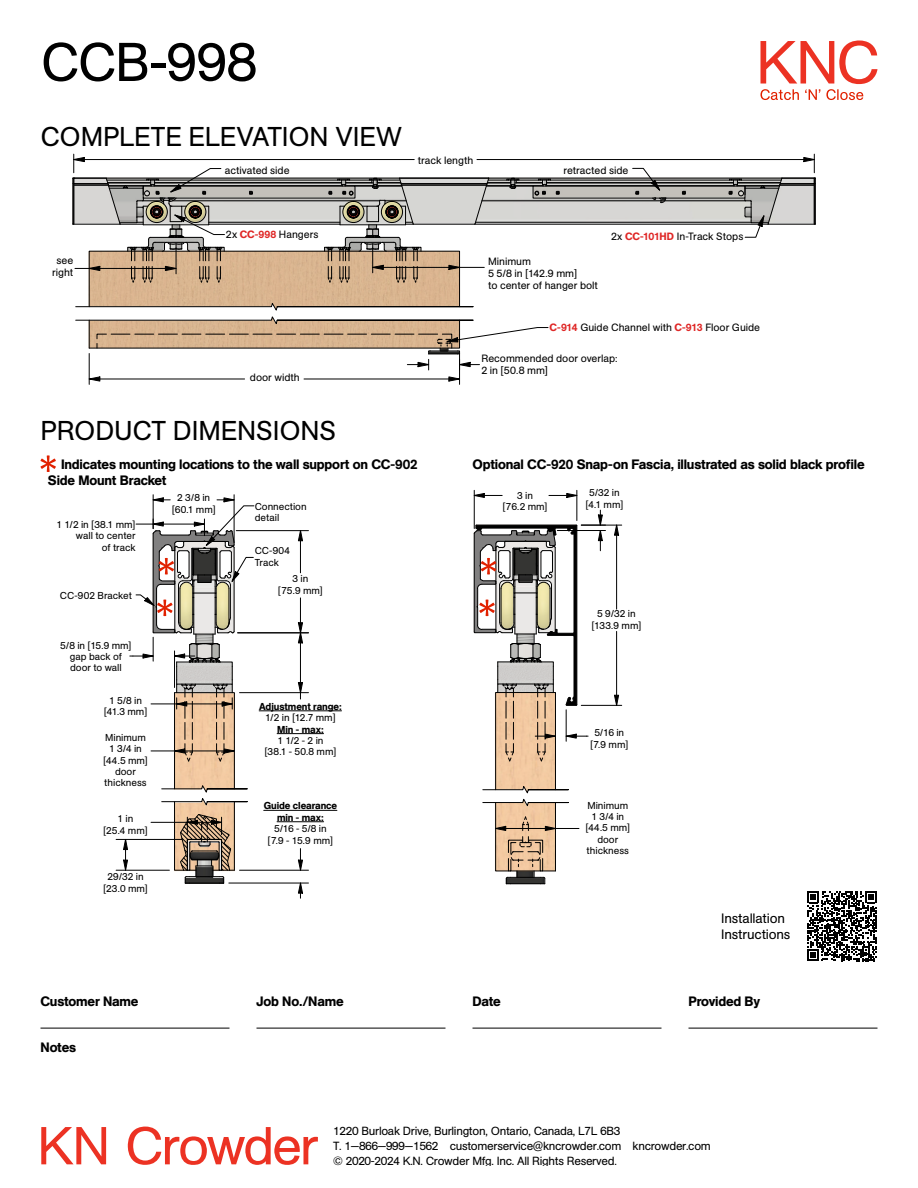
<style>
.page{position:relative;width:918px;height:1188px;background:#fff}
.page>*{position:absolute;margin:0;border:0;box-sizing:border-box;transform-origin:0 0}
.t1{font:54px "AG Book Std";letter-spacing:-.01em;color:#000}
.t2{font:27px "AG Book Std";letter-spacing:-.005em;color:#000}
.t3{font:500 13.5px/16.5px "AG Book Std";letter-spacing:-.015em;color:#000}
.t4{font:13.5px/16.5px "AG Book Std";letter-spacing:-.015em;color:#000}
.t5{font:11.7px/15.1px "AG Book Std";letter-spacing:-.025em;color:#000}
.t6{font:10.5px/12px "AG Book Std";letter-spacing:-.005em;color:#000}
.t7{font:10.05px/11.4px "AG Book Std";letter-spacing:-.005em;color:#000;text-align:center}
.t8{font:500 10.05px/11.4px "AG Book Std";letter-spacing:-.005em;color:#000;text-align:center}
.s1{font-weight:500;color:#df2726}
</style>
<div class="page">
<svg style="left:41px;top:1127px;width:65px;height:37px"></svg>
<svg style="left:128px;top:1127px;width:190px;height:38px"></svg>
<svg style="left:760px;top:41px;width:117px;height:59px"></svg>
<hr style="left:40px;top:1028px;width:190px;height:1px;background:#000">
<hr style="left:256px;top:1028px;width:190px;height:1px;background:#000">
<hr style="left:472px;top:1028px;width:190px;height:1px;background:#000">
<hr style="left:688px;top:1028px;width:190px;height:1px;background:#000">
<img style="left:88px;top:179px;width:641px;height:123px">
<hr style="left:550px;top:180px;width:180px;height:1px;background:#000">
<hr style="left:547px;top:182px;width:187px;height:1px;background:#000">
<hr style="left:401px;top:183px;width:86px;height:1px;background:#000">
<hr style="left:489px;top:178px;width:293px;height:1px;background:#000">
<hr style="left:74px;top:178px;width:415px;height:1px;background:#000">
<hr style="left:546px;top:185px;width:188px;height:1px;background:#000">
<hr style="left:547px;top:183px;width:187px;height:1px;background:#000">
<hr style="left:413px;top:224px;width:62px;height:1px;background:#000">
<hr style="left:402px;top:185px;width:85px;height:1px;background:#000">
<hr style="left:665px;top:201px;width:80px;height:1px;background:#000">
<hr style="left:482px;top:201px;width:179px;height:1px;background:#000">
<hr style="left:475px;top:224px;width:293px;height:1px;background:#000">
<hr style="left:475px;top:222px;width:276px;height:1px;background:#000">
<svg style="left:682px;top:191px;width:4px;height:3px"></svg>
<svg style="left:475px;top:178px;width:84px;height:47px;background:#aaa9a7"></svg>
<svg style="left:632px;top:168px;width:35px;height:35px"></svg>
<hr style="left:477px;top:159px;width:327px;height:1px;background:#000">
<svg style="left:729px;top:154px;width:87px;height:84px"></svg>
<hr style="left:383px;top:267px;width:66px;height:1px;background:#000">
<svg style="left:448px;top:265px;width:36px;height:5px"></svg>
<svg style="left:72px;top:154px;width:349px;height:129px"></svg>
<svg style="left:88px;top:376px;width:12px;height:6px"></svg>
<svg style="left:448px;top:376px;width:13px;height:6px"></svg>
<hr style="left:100px;top:379px;width:145px;height:1px;background:#000">
<hr style="left:304px;top:379px;width:145px;height:1px;background:#000">
<hr style="left:89px;top:353px;width:1px;height:31px;background:#000">
<hr style="left:459px;top:353px;width:1px;height:31px;background:#000">
<svg style="left:75px;top:302px;width:474px;height:68px"></svg>
<hr style="left:300px;top:643px;width:1px;height:40px;background:#000">
<hr style="left:240px;top:692px;width:68px;height:1px;background:#000">
<svg style="left:298px;top:682px;width:5px;height:17px"></svg>
<svg style="left:298px;top:531px;width:5px;height:10px"></svg>
<hr style="left:300px;top:541px;width:1px;height:32px;background:#000">
<svg style="left:298px;top:598px;width:5px;height:45px"></svg>
<hr style="left:238px;top:633px;width:70px;height:1px;background:#000">
<hr style="left:236px;top:530px;width:72px;height:1px;background:#000">
<hr style="left:153px;top:495px;width:1px;height:34px;background:#000">
<hr style="left:234px;top:495px;width:1px;height:48px;background:#000">
<hr style="left:116px;top:870px;width:53px;height:1px;background:#000">
<hr style="left:116px;top:839px;width:66px;height:1px;background:#000">
<svg style="left:298px;top:882px;width:5px;height:16px"></svg>
<hr style="left:240px;top:870px;width:68px;height:1px;background:#000">
<hr style="left:229px;top:883px;width:79px;height:1px;background:#000">
<svg style="left:298px;top:849px;width:5px;height:22px"></svg>
<hr style="left:259px;top:711px;width:83px;height:1px;background:#000">
<hr style="left:277px;top:733px;width:47px;height:1px;background:#000">
<hr style="left:264px;top:810px;width:73px;height:1px;background:#000">
<hr style="left:277px;top:821px;width:47px;height:1px;background:#000">
<svg style="left:473px;top:493px;width:29px;height:5px"></svg>
<svg style="left:549px;top:493px;width:28px;height:5px"></svg>
<hr style="left:577px;top:490px;width:1px;height:31px;background:#000">
<hr style="left:474px;top:490px;width:1px;height:39px;background:#000">
<svg style="left:614px;top:524px;width:5px;height:12px"></svg>
<svg style="left:614px;top:695px;width:5px;height:10px"></svg>
<hr style="left:616px;top:535px;width:1px;height:74px;background:#000">
<hr style="left:616px;top:631px;width:1px;height:64px;background:#000">
<hr style="left:581px;top:705px;width:41px;height:1px;background:#000">
<hr style="left:581px;top:525px;width:41px;height:1px;background:#000">
<svg style="left:482px;top:785px;width:97px;height:100px"></svg>
<svg style="left:41px;top:455px;width:15px;height:17px"></svg>
<svg style="left:123px;top:497px;width:131px;height:387px"></svg>
<svg style="left:474px;top:510px;width:131px;height:252px"></svg>
<svg style="left:807px;top:891px;width:70px;height:70px"></svg>
<h1 class="t1" style="left:40px;top:31px;width:218px">CCB-998</h1>
<h2 class="t2" style="left:41px;top:121px;width:363px">COMPLETE ELEVATION VIEW</h2>
<p class="t6" style="left:418px;top:155px;width:57px">track length</p>
<p class="t6" style="left:225px;top:165px;width:66px">activated side</p>
<p class="t6" style="left:563px;top:165px;width:67px">retracted side</p>
<p class="t6" style="left:226px;top:229px;width:94px">2x <span class="s1">CC-998</span> Hangers</p>
<p class="t6" style="left:52px;top:254px;width:23px;text-align:center">see right</p>
<p class="t6" style="left:488px;top:255px;width:112px">Minimum<br>5 5/8 in [142.9 mm]<br>to center of hanger bolt</p>
<p class="t6" style="left:611px;top:230px;width:134px">2x <span class="s1">CC-101HD</span> In-Track Stops</p>
<p class="t6" style="left:250px;top:372px;width:51px">door width</p>
<h2 class="t2" style="left:41px;top:415px;width:297px">PRODUCT DIMENSIONS</h2>
<p class="t6" style="left:550px;top:322px;width:212px"><span class="s1">C-914</span> Guide Channel with <span class="s1">C-913</span> Floor Guide</p>
<p class="t6" style="left:481px;top:353px;width:138px">Recommended door overlap:<br>2 in [50.8 mm]</p>
<h3 class="t3" style="left:48px;top:456px;width:372px;text-indent:13px">Indicates mounting locations to the wall support on CC-902<br>Side Mount Bracket</h3>
<h3 class="t3" style="left:473px;top:456px;width:394px">Optional CC-920 Snap-on Fascia, illustrated as solid black profile</h3>
<p class="t7" style="left:57px;top:519px;width:81px;text-align:right">1 1/2 in [38.1 mm] wall to center<br>of track</p>
<p class="t7" style="left:60px;top:590px;width:74px">CC-902 Bracket</p>
<p class="t7" style="left:60px;top:640px;width:73px">5/8 in [15.9 mm] gap back of door to wall</p>
<p class="t7" style="left:104px;top:695px;width:45px">1 5/8 in [41.3 mm]</p>
<p class="t7" style="left:103px;top:732px;width:46px">Minimum<br>1 3/4 in [44.5 mm] door thickness</p>
<p class="t7" style="left:103px;top:813px;width:46px">1 in<br>[25.4 mm]</p>
<p class="t7" style="left:103px;top:871px;width:46px">29/32 in [23.0 mm]</p>
<p class="t7" style="left:172px;top:492px;width:46px">2 3/8 in [60.1 mm]</p>
<p class="t7" style="left:255px;top:501px;width:53px;text-align:left">Connection detail</p>
<p class="t7" style="left:255px;top:545px;width:37px;text-align:left">CC-904<br>Track</p>
<p class="t7" style="left:278px;top:573px;width:46px">3 in<br>[75.9 mm]</p>
<p class="t8" style="left:259px;top:701px;width:84px">Adjustment range:</p>
<p class="t7" style="left:265px;top:712px;width:72px">1/2 in [12.7 mm]</p>
<p class="t8" style="left:277px;top:723px;width:48px">Min - max:</p>
<p class="t7" style="left:264px;top:735px;width:74px">1 1/2 - 2 in<br>[38.1 - 50.8 mm]</p>
<p class="t8" style="left:264px;top:800px;width:75px">Guide clearance min - max:</p>
<p class="t7" style="left:268px;top:823px;width:67px">5/16 - 5/8 in [7.9 - 15.9 mm]</p>
<p class="t7" style="left:503px;top:490px;width:47px">3 in<br>[76.2 mm]</p>
<p class="t7" style="left:585px;top:487px;width:40px">5/32 in [4.1 mm]</p>
<p class="t7" style="left:592px;top:608px;width:51px">5 9/32 in [133.9 mm]</p>
<p class="t7" style="left:590px;top:727px;width:40px">5/16 in [7.9 mm]</p>
<p class="t7" style="left:585px;top:800px;width:46px">Minimum<br>1 3/4 in [44.5 mm] door thickness</p>
<h3 class="t4" style="left:721px;top:910px;width:71px">Installation<br>Instructions</h3>
<p class="t7" style="left:104px;top:992px;width:46px">[60.1 mm]</p>
<p class="t7" style="left:456px;top:992px;width:46px">[23.1 mm]</p>
<p class="t7" style="left:56px;top:994px;width:46px">[60.1 mm]</p>
<p class="t7" style="left:328px;top:994px;width:47px">[76.2 mm]</p>
<h3 class="t3" style="left:40px;top:993px;width:100px">Customer Name</h3>
<h3 class="t3" style="left:40px;top:1039px;width:37px">Notes</h3>
<h3 class="t3" style="left:256px;top:993px;width:89px">Job No./Name</h3>
<h3 class="t3" style="left:472px;top:993px;width:30px">Date</h3>
<h3 class="t3" style="left:688px;top:993px;width:73px">Provided By</h3>
<p class="t7" style="left:418px;top:1119px;width:51px">[145.0 mm]</p>
<p class="t5" style="left:333px;top:1123px;width:379px">1220 Burloak Drive, Burlington, Ontario, Canada, L7L 6B3<br>T. 1—866—999—1562 customerservice@kncrowder.com kncrowder.com © 2020-2024 K.N. Crowder Mfg. Inc. All Rights Reserved.</p>
</div>
